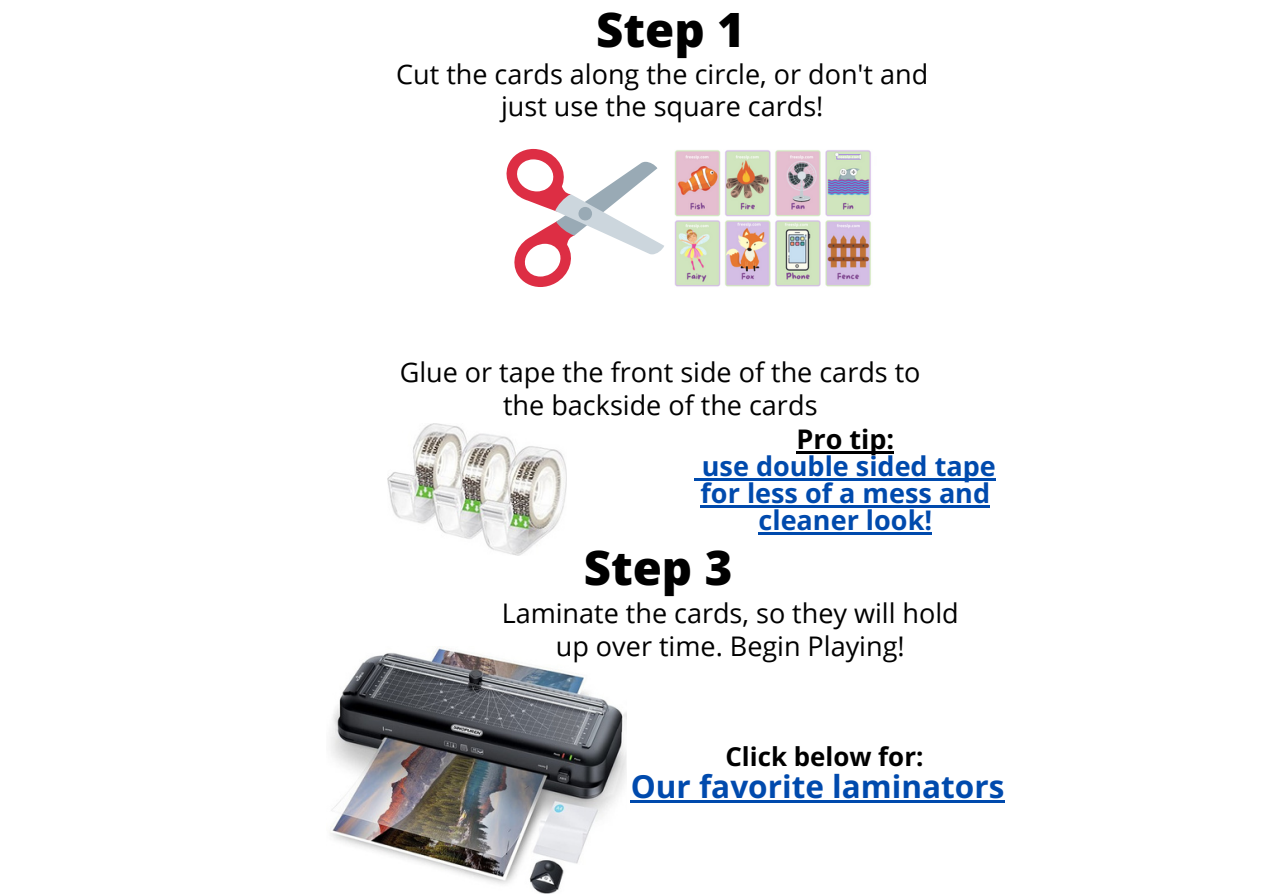
<style>
.page{position:relative;width:1263px;height:894px;background:#fff}
.page>*{position:absolute;margin:0;border:0;box-sizing:border-box;transform-origin:0 0}
.t1{font:800 47.25px "Open Sans";color:#000}
.t2{font:700 31.5px "Open Sans";color:#004aad}
.t3{font:27px/33px "Open Sans";color:#000;text-align:center}
.t4{font:700 27px/27px "Open Sans";color:#004aad;text-align:center}
.t5{font:700 27px "Open Sans";color:#000}
.t6{font:700 25.95px "Open Sans";color:#000}
</style>
<div class="page">
<svg style="left:506px;top:149px;width:158px;height:138px"></svg>
<div style="left:578px;top:206px;width:14px;height:15px;background:#99aab5;border-radius:50%"></div>
<img style="left:330px;top:646px;width:297px;height:247px">
<img style="left:387px;top:423px;width:179px;height:132px">
<hr style="left:631px;top:800px;width:374px;height:2px;background:#004aad">
<hr style="left:700px;top:505px;width:290px;height:3px;background:#004aad">
<svg style="left:695px;top:478px;width:7px;height:2px"></svg>
<hr style="left:702px;top:478px;width:294px;height:2px;background:#004aad">
<hr style="left:758px;top:532px;width:174px;height:3px;background:#004aad">
<hr style="left:796px;top:451px;width:98px;height:3px;background:#000">
<img style="left:674px;top:150px;width:197px;height:137px">
<h1 class="t1" style="left:596px;top:-4px;width:150px">Step 1</h1>
<p class="t3" style="left:396px;top:56px;width:533px">Cut the cards along the circle, or don't and just use the square cards!</p>
<p class="t3" style="left:400px;top:355px;width:522px">Glue or tape the front side of the cards to the backside of the cards</p>
<p class="t5" style="left:796px;top:420px;width:99px">Pro tip:</p>
<p class="t4" style="left:700px;top:452px;width:297px">use double sided tape for less of a mess and cleaner look!</p>
<h1 class="t1" style="left:584px;top:535px;width:150px">Step 3</h1>
<p class="t3" style="left:502px;top:595px;width:459px">Laminate the cards, so they will hold up over time. Begin Playing!</p>
<p class="t6" style="left:725px;top:738px;width:200px">Click below for:</p>
<p class="t2" style="left:631px;top:763px;width:375px">Our favorite laminators</p>
</div>
